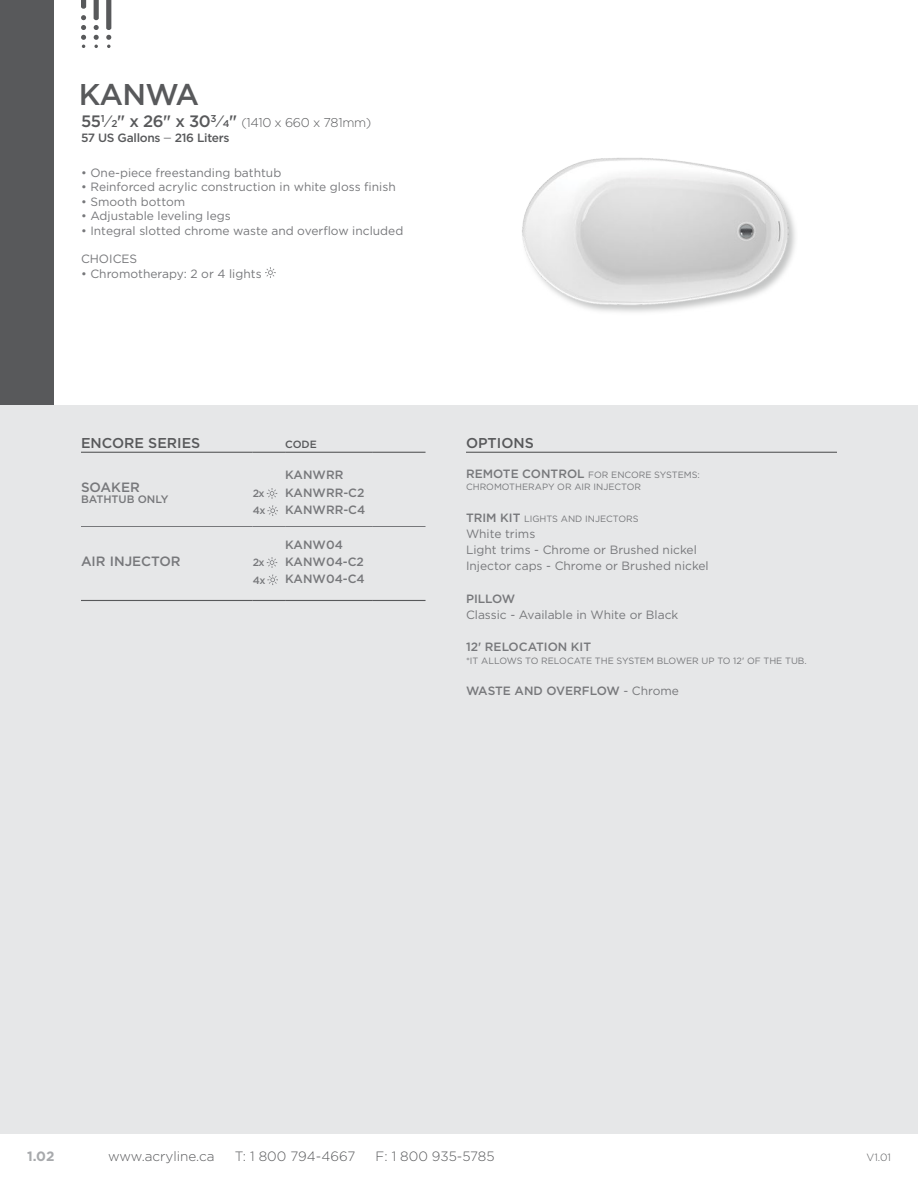
<style>
.page{position:relative;width:918px;height:1188px;background:#fff}
.page>*{position:absolute;margin:0;border:0;box-sizing:border-box;transform-origin:0 0}
.t1{font:500 30px "Gotham";letter-spacing:-.03em;color:#58595b}
.t2{font:500 14.25px "Gotham";color:#58595b}
.t3{font:300 13.5px "Gotham";color:#58595b}
.t4{font:500 13.5px "Gotham";color:#77787b}
.t5{font:700 13.5px "Gotham";color:#a7a9ac}
.t6{font:300 12.75px "Gotham";letter-spacing:-.025em;color:#58595b}
.t7{font:12px/16.2px "Gotham";color:#77787b}
.t8{font:500 12px "Gotham";color:#77787b}
.t9{font:500 12px "Gotham";letter-spacing:-.025em;color:#58595b}
.t10{font:500 10.8px "Gotham";color:#77787b}
.t11{font:500 10.5px "Gotham";letter-spacing:-.05em;color:#77787b}
.t12{font:300 10.5px "Gotham";color:#58595b}
.t13{font:500 10.5px "Gotham";color:#58595b}
.t14{font:9.15px/11.2px "Gotham";color:#77787b}
.s1{font-weight:500;font-size:16.5px}
.s2{font-weight:500;font-size:9.9px}
.s3{font-size:6px}
.s4{font-weight:500;font-size:12px}
.s5{font-weight:400}
</style>
<div class="page">
<div style="left:0;top:0;width:54px;height:446px;background:#58595b"></div>
<div style="left:0;top:405px;width:918px;height:729px;background:#e6e7e8"></div>
<svg style="left:81px;top:0;width:5px;height:9px"></svg>
<svg style="left:81px;top:15px;width:5px;height:33px"></svg>
<svg style="left:94px;top:0;width:5px;height:48px"></svg>
<svg style="left:106px;top:0;width:5px;height:48px"></svg>
<svg style="left:265px;top:267px;width:11px;height:11px"></svg>
<hr style="left:81px;top:452px;width:172px;height:1px;background:#58595b">
<hr style="left:253px;top:452px;width:32px;height:1px;background:#58595b">
<hr style="left:285px;top:452px;width:88px;height:1px;background:#58595b">
<hr style="left:373px;top:452px;width:53px;height:1px;background:#58595b">
<hr style="left:81px;top:600px;width:172px;height:1px;background:#58595b">
<hr style="left:253px;top:600px;width:32px;height:1px;background:#58595b">
<hr style="left:285px;top:600px;width:88px;height:1px;background:#58595b">
<hr style="left:373px;top:600px;width:53px;height:1px;background:#58595b">
<hr style="left:81px;top:526px;width:172px;height:1px;background:#77787b">
<hr style="left:253px;top:526px;width:32px;height:1px;background:#77787b">
<hr style="left:285px;top:526px;width:88px;height:1px;background:#77787b">
<hr style="left:373px;top:526px;width:53px;height:1px;background:#77787b">
<svg style="left:267px;top:488px;width:10px;height:11px"></svg>
<svg style="left:268px;top:506px;width:10px;height:10px"></svg>
<svg style="left:267px;top:557px;width:10px;height:11px"></svg>
<svg style="left:268px;top:575px;width:10px;height:10px"></svg>
<svg style="left:577px;top:208px;width:219px;height:104px"></svg>
<img style="left:522px;top:158px;width:266px;height:147px">
<hr style="left:466px;top:452px;width:371px;height:1px;background:#58595b">
<h1 class="t1" style="left:79px;top:75px;width:122px">KANWA</h1>
<p class="t6" style="left:81px;top:114px;width:292px"><span class="s1">55</span><sup>1</sup><span class="s1">⁄</span><span class="s2">2</span><span class="s1">" x 26" x 30</span><sup>3</sup><span class="s1">⁄</span><span class="s2">4</span><span class="s1">"</span> (1410 x 660 x 781mm)</p>
<p class="t9" style="left:81px;top:130px;width:150px">57 US Gallons <span class="s3">—</span> 216 Liters</p>
<p class="t7" style="left:81px;top:164px;width:202px">• One-piece freestanding bathtub</p>
<p class="t7" style="left:81px;top:179px;width:316px">• Reinforced acrylic construction in white gloss finish</p>
<p class="t7" style="left:81px;top:193px;width:106px">• Smooth bottom</p>
<p class="t7" style="left:81px;top:208px;width:151px">• Adjustable leveling legs</p>
<p class="t7" style="left:81px;top:222px;width:324px">• Integral slotted chrome waste and overflow included</p>
<p class="t7" style="left:81px;top:251px;width:58px">CHOICES</p>
<p class="t7" style="left:81px;top:265px;width:182px">• Chromotherapy: 2 or 4 lights</p>
<p class="t2" style="left:81px;top:434px;width:121px">ENCORE SERIES</p>
<p class="t13" style="left:285px;top:437px;width:33px">CODE</p>
<p class="t4" style="left:81px;top:478px;width:60px">SOAKER</p>
<p class="t10" style="left:81px;top:492px;width:89px">BATHTUB ONLY</p>
<p class="t8" style="left:285px;top:467px;width:60px">KANWRR</p>
<p class="t11" style="left:253px;top:487px;width:14px">2x</p>
<p class="t8" style="left:285px;top:485px;width:81px">KANWRR-C2</p>
<p class="t11" style="left:253px;top:504px;width:14px">4x</p>
<p class="t8" style="left:285px;top:502px;width:82px">KANWRR-C4</p>
<p class="t8" style="left:285px;top:536px;width:59px">KANW04</p>
<p class="t4" style="left:81px;top:553px;width:101px">AIR INJECTOR</p>
<p class="t11" style="left:253px;top:556px;width:14px">2x</p>
<p class="t8" style="left:285px;top:554px;width:80px">KANW04-C2</p>
<p class="t11" style="left:253px;top:573px;width:14px">4x</p>
<p class="t8" style="left:285px;top:571px;width:81px">KANW04-C4</p>
<p class="t2" style="left:466px;top:434px;width:69px">OPTIONS</p>
<p class="t14" style="left:466px;top:469px;width:235px"><span class="s4">REMOTE CONTROL</span> FOR ENCORE SYSTEMS:<br>CHROMOTHERAPY OR AIR INJECTOR</p>
<p class="t14" style="left:466px;top:513px;width:174px"><span class="s4">TRIM KIT</span> LIGHTS AND INJECTORS</p>
<p class="t7" style="left:466px;top:525px;width:244px">White trims<br>Light trims - Chrome or Brushed nickel<br>Injector caps - Chrome or Brushed nickel</p>
<p class="t8" style="left:466px;top:591px;width:51px">PILLOW</p>
<p class="t7" style="left:466px;top:606px;width:214px">Classic - Available in White or Black</p>
<p class="t8" style="left:466px;top:639px;width:127px">12' RELOCATION KIT</p>
<p class="t14" style="left:466px;top:655px;width:342px">*IT ALLOWS TO RELOCATE THE SYSTEM BLOWER UP TO 12' OF THE TUB.</p>
<p class="t8" style="left:466px;top:683px;width:215px">WASTE AND OVERFLOW <span class="s5">- Chrome</span></p>
<p class="t5" style="left:27px;top:1147px;width:29px">1.02</p>
<p class="t3" style="left:108px;top:1148px;width:108px">www.acryline.ca</p>
<p class="t3" style="left:235px;top:1148px;width:122px">T: 1 800 794-4667</p>
<p class="t3" style="left:376px;top:1148px;width:121px">F: 1 800 935-5785</p>
<p class="t12" style="left:866px;top:1151px;width:26px">V1.01</p>
</div>
